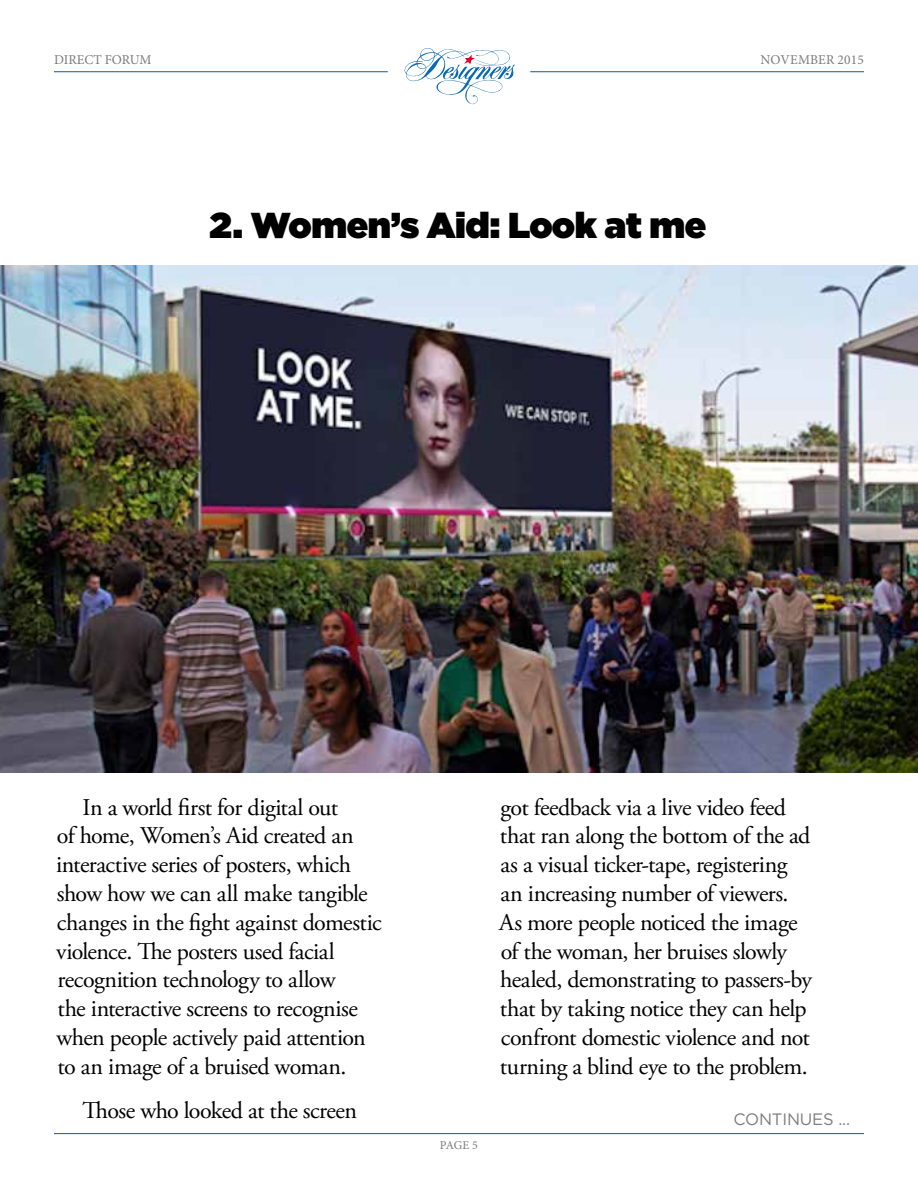
<style>
.page{position:relative;width:918px;height:1188px;background:#fff}
.page>*{position:absolute;margin:0;border:0;box-sizing:border-box;transform-origin:0 0}
.t1{font:900 36px "Gotham";letter-spacing:-.015em;color:#000}
.t2{font:24px/28.8px "Adobe Garamond Pro";letter-spacing:-.02em;color:#000}
.t3{font:16.5px "Gotham";letter-spacing:-.01em;color:#7d7b7b}
.t4{font:13.5px "Minion Pro";color:#7d7b7b}
.t5{font:12px "Minion Pro";color:#7d7b7b}
</style>
<div class="page">
<hr style="left:54px;top:71px;width:334px;height:1px;background:#005f9f">
<hr style="left:530px;top:71px;width:334px;height:1px;background:#005f9f">
<hr style="left:54px;top:1133px;width:810px;height:1px;background:#005f9f">
<svg style="left:404px;top:48px;width:111px;height:56px"></svg>
<img style="left:0;top:266px;width:918px;height:506px">
<p class="t4" style="left:54px;top:50px;width:99px">DIRECT FORUM</p>
<p class="t4" style="left:761px;top:50px;width:105px">NOVEMBER 2015</p>
<h1 class="t1" style="left:210px;top:204px;width:498px">2. Women’s Aid: Look at me</h1>
<p class="t2" style="left:56px;top:793px;width:327px;text-indent:26px">In a world first for digital out<br>of home, Women’s Aid created an interactive series of posters, which show how we can all make tangible changes in the fight against domestic violence. The posters used facial recognition technology to allow<br>the interactive screens to recognise when people actively paid attention to an image of a bruised woman.</p>
<p class="t2" style="left:83px;top:1096px;width:276px">Those who looked at the screen</p>
<p class="t5" style="left:440px;top:1137px;width:40px">PAGE 5</p>
<p class="t2" style="left:499px;top:793px;width:314px">got feedback via a live video feed that ran along the bottom of the ad as a visual ticker-tape, registering an increasing number of viewers.<br>As more people noticed the image of the woman, her bruises slowly healed, demonstrating to passers-by that by taking notice they can help confront domestic violence and not turning a blind eye to the problem.</p>
<p class="t3" style="left:734px;top:1110px;width:118px">CONTINUES ...</p>
</div>
